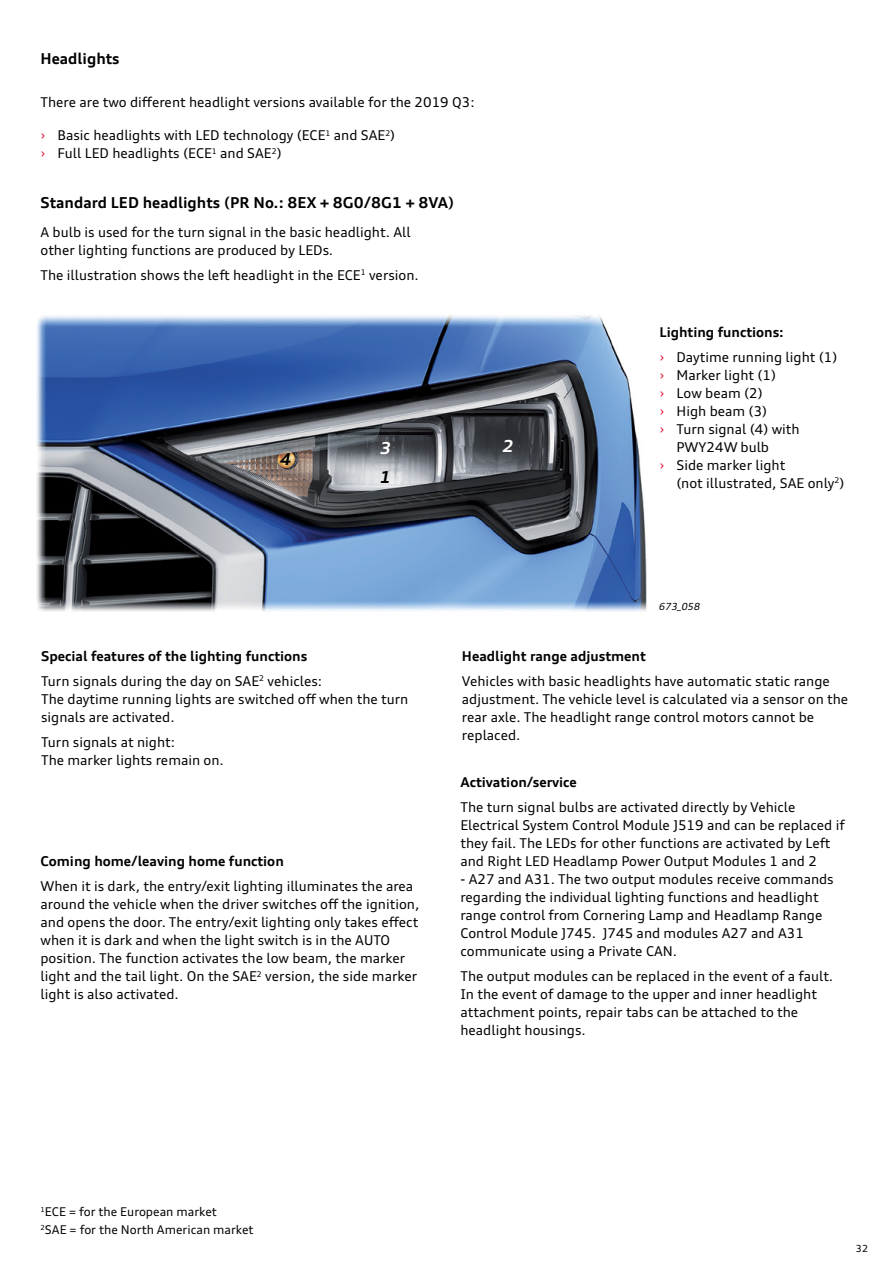
<style>
.page{position:relative;width:893px;height:1263px;background:#fff}
.page>*{position:absolute;margin:0;border:0;box-sizing:border-box;transform-origin:0 0}
.Bildnummer_6_5_9_5{font:italic 700 16.5px "Audi Type";color:#000}
.Bildnummer_6_5_9_5-2{font:italic 700 16.5px "Audi Type";color:#fff}
.Unterüberschrift_10{font:700 15px "Audi Type";color:#000}
.Text_8_11_4{font:13.5px/18px "Audi Type";color:#000}
.Text_fett_8_11_4{font:700 13.5px "Audi Type";color:#000}
.Verweis_Hinweistext{font:12px "Audi Type";color:#000}
.Bildnummer_6_5_9_5-3{font:italic 9.75px "Audi Type";color:#000}
.t1{font:9.75px "Audi Type";color:#000}
.s1{color:#e11837}
</style>
<div class="page">
<img style="left:37px;top:315px;width:610px;height:297px">
<p class="Unterüberschrift_10" style="left:40px;top:49px;width:81px">Headlights</p>
<p class="Text_8_11_4" style="left:40px;top:93px;width:436px">There are two different headlight versions available for the 2019 Q3:</p>
<p class="Text_8_11_4" style="left:40px;top:126px;width:356px"><span class="s1">›</span> Basic headlights with LED technology (ECE<sup>1</sup> and SAE<sup>2</sup>)</p>
<p class="Text_8_11_4" style="left:40px;top:144px;width:243px"><span class="s1">›</span> Full LED headlights (ECE<sup>1</sup> and SAE<sup>2</sup>)</p>
<p class="Unterüberschrift_10" style="left:40px;top:193px;width:415px">Standard LED headlights (PR No.: 8EX + 8G0/8G1 + 8VA)</p>
<p class="Text_8_11_4" style="left:40px;top:223px;width:372px">A bulb is used for the turn signal in the basic headlight. All other lighting functions are produced by LEDs.</p>
<p class="Text_8_11_4" style="left:40px;top:265px;width:380px">The illustration shows the left headlight in the ECE<sup>1</sup> version.</p>
<p class="Bildnummer_6_5_9_5" style="left:279px;top:448px;width:16px">4</p>
<p class="Bildnummer_6_5_9_5-2" style="left:379px;top:437px;width:16px">3</p>
<p class="Bildnummer_6_5_9_5" style="left:379px;top:467px;width:16px">1</p>
<p class="Bildnummer_6_5_9_5-2" style="left:502px;top:435px;width:16px">2</p>
<p class="Text_fett_8_11_4" style="left:659px;top:324px;width:126px">Lighting functions:</p>
<p class="Text_8_11_4" style="left:659px;top:348px;width:179px"><span class="s1">›</span> Daytime running light (1)</p>
<p class="Text_8_11_4" style="left:659px;top:366px;width:118px"><span class="s1">›</span> Marker light (1)</p>
<p class="Text_8_11_4" style="left:659px;top:384px;width:105px"><span class="s1">›</span> Low beam (2)</p>
<p class="Text_8_11_4" style="left:659px;top:402px;width:109px"><span class="s1">›</span> High beam (3)</p>
<p class="Text_8_11_4" style="left:676px;top:420px;width:125px;text-indent:-17px"><span class="s1">›</span> Turn signal (4) with<br>PWY24W bulb</p>
<p class="Text_8_11_4" style="left:676px;top:456px;width:170px;text-indent:-17px"><span class="s1">›</span> Side marker light<br>(not illustrated, SAE only<sup>2</sup>)</p>
<p class="Text_fett_8_11_4" style="left:41px;top:648px;width:268px">Special features of the lighting functions</p>
<p class="Text_8_11_4" style="left:41px;top:672px;width:369px">Turn signals during the day on SAE<sup>2</sup> vehicles:<br>The daytime running lights are switched off when the turn signals are activated.</p>
<p class="Text_8_11_4" style="left:41px;top:733px;width:184px">Turn signals at night:<br>The marker lights remain on.</p>
<p class="Text_fett_8_11_4" style="left:40px;top:853px;width:245px">Coming home/leaving home function</p>
<p class="Text_8_11_4" style="left:40px;top:877px;width:380px">When it is dark, the entry/exit lighting illuminates the area around the vehicle when the driver switches off the ignition, and opens the door. The entry/exit lighting only takes effect when it is dark and when the light switch is in the AUTO position. The function activates the low beam, the marker light and the tail light. On the SAE<sup>2</sup> version, the side marker light is also activated.</p>
<p class="Bildnummer_6_5_9_5-3" style="left:659px;top:601px;width:45px">673_058</p>
<p class="Text_fett_8_11_4" style="left:462px;top:648px;width:185px">Headlight range adjustment</p>
<p class="Text_8_11_4" style="left:462px;top:672px;width:388px">Vehicles with basic headlights have automatic static range adjustment. The vehicle level is calculated via a sensor on the rear axle. The headlight range control motors cannot be replaced.</p>
<p class="Text_fett_8_11_4" style="left:460px;top:774px;width:118px">Activation/service</p>
<p class="Text_8_11_4" style="left:460px;top:798px;width:386px">The turn signal bulbs are activated directly by Vehicle Electrical System Control Module J519 and can be replaced if they fail. The LEDs for other functions are activated by Left and Right LED Headlamp Power Output Modules 1 and 2</p>
<p class="Text_8_11_4" style="left:460px;top:870px;width:375px">- A27 and A31. The two output modules receive commands regarding the individual lighting functions and headlight range control from Cornering Lamp and Headlamp Range Control Module J745. J745 and modules A27 and A31 communicate using a Private CAN.</p>
<p class="Text_8_11_4" style="left:460px;top:966px;width:374px">The output modules can be replaced in the event of a fault.<br>In the event of damage to the upper and inner headlight attachment points, repair tabs can be attached to the headlight housings.</p>
<p class="Verweis_Hinweistext" style="left:40px;top:1204px;width:178px"><sup>1</sup>ECE = for the European market</p>
<p class="Verweis_Hinweistext" style="left:40px;top:1222px;width:215px"><sup>2</sup>SAE = for the North American market</p>
<p class="t1" style="left:856px;top:1242px;width:14px">32</p>
</div>
